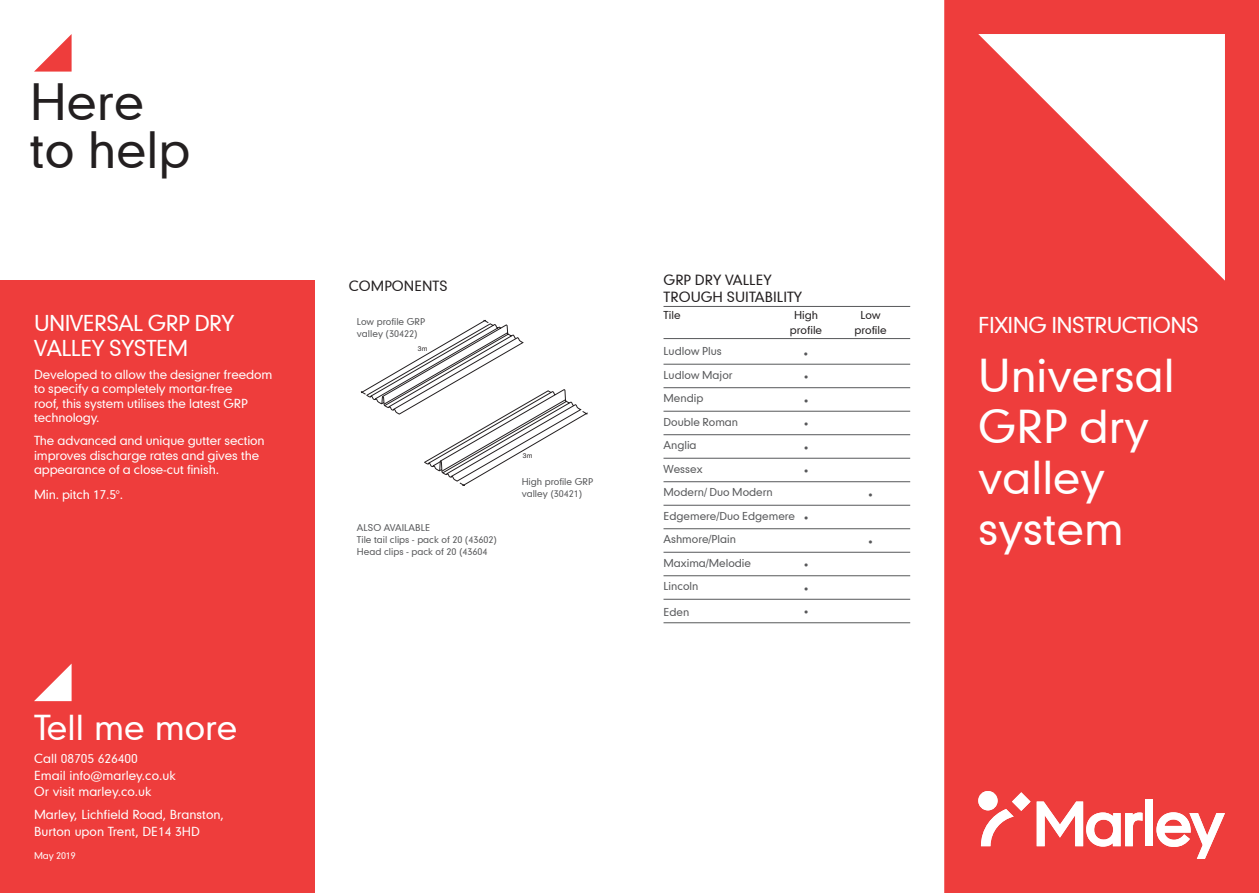
<style>
.page{position:relative;width:1259px;height:893px;background:#fff}
.page>*{position:absolute;margin:0;border:0;box-sizing:border-box;transform-origin:0 0}
.t1{font:48px/48px "Geometric 706 BT Medium B";color:#231f20}
.t2{font:43.5px/51px "Geometric 706 BT Medium B";color:#fff}
.t3{font:33px "Geometric 706 BT Medium B";color:#fff}
.t4{font:21px/25.5px "Geometric 706 BT Medium B";letter-spacing:-.03em;color:#fff}
.t5{font:13.5px/16.5px "Geometric 706 BT Medium B";color:#231f20}
.t6{font:12px/14.4px "Geometric 706 BT Medium B";letter-spacing:-.01em;color:#fff}
.t7{font:10.5px "Geometric 706 BT Medium B";color:#57585a}
.t8{font:10.5px "Geometric 706 BT Medium B";color:#231f20}
.t9{font:9px/12px "Geometric 706 BT Medium B";color:#57585a}
.t10{font:9px "Geometric 706 BT Medium B";letter-spacing:-.015em;color:#fff}
.t11{font:6.75px "Helvetica Neue";color:#231f20}
</style>
<div class="page">
<div style="left:944px;top:0;width:315px;height:893px;background:#ee3d3c"></div>
<svg style="left:978px;top:34px;width:247px;height:247px"></svg>
<div style="left:1145px;top:799px;width:8px;height:47px;background:#fff"></div>
<svg style="left:1156px;top:812px;width:69px;height:47px"></svg>
<svg style="left:978px;top:791px;width:19px;height:19px"></svg>
<svg style="left:981px;top:792px;width:49px;height:54px"></svg>
<svg style="left:1036px;top:801px;width:106px;height:46px"></svg>
<div style="left:0;top:281px;width:315px;height:612px;background:#ee3d3c"></div>
<svg style="left:34px;top:34px;width:38px;height:38px"></svg>
<svg style="left:34px;top:664px;width:38px;height:37px"></svg>
<svg style="left:361px;top:320px;width:227px;height:166px"></svg>
<hr style="left:663px;top:306px;width:247px;height:1px;background:#57585a">
<hr style="left:663px;top:338px;width:247px;height:1px;background:#57585a">
<hr style="left:663px;top:364px;width:247px;height:1px;background:#57585a">
<hr style="left:663px;top:387px;width:247px;height:1px;background:#57585a">
<hr style="left:663px;top:411px;width:247px;height:1px;background:#57585a">
<hr style="left:663px;top:434px;width:247px;height:1px;background:#57585a">
<hr style="left:663px;top:458px;width:247px;height:1px;background:#57585a">
<hr style="left:663px;top:481px;width:247px;height:1px;background:#57585a">
<hr style="left:663px;top:505px;width:247px;height:1px;background:#57585a">
<hr style="left:663px;top:528px;width:247px;height:1px;background:#57585a">
<hr style="left:663px;top:552px;width:247px;height:1px;background:#57585a">
<hr style="left:663px;top:575px;width:247px;height:1px;background:#57585a">
<hr style="left:663px;top:599px;width:247px;height:1px;background:#57585a">
<hr style="left:663px;top:622px;width:247px;height:1px;background:#57585a">
<h1 class="t1" style="left:30px;top:77px;width:162px">Here to help</h1>
<h3 class="t4" style="left:34px;top:309px;width:202px">UNIVERSAL GRP DRY<br>VALLEY SYSTEM</h3>
<p class="t6" style="left:34px;top:367px;width:240px">Developed to allow the designer freedom to specify a completely mortar-free<br>roof, this system utilises the latest GRP technology.</p>
<p class="t6" style="left:34px;top:433px;width:232px">The advanced and unique gutter section improves discharge rates and gives the appearance of a close-cut finish.</p>
<p class="t6" style="left:34px;top:487px;width:91px">Min. pitch 17.5°.</p>
<h3 class="t3" style="left:34px;top:706px;width:205px">Tell me more</h3>
<p class="t6" style="left:34px;top:750px;width:143px;line-height:16.5px">Call 08705 626400<br>Email info@marley.co.uk<br>Or visit marley.co.uk</p>
<p class="t6" style="left:34px;top:806px;width:191px;line-height:16.5px">Marley, Lichfield Road, Branston,<br>Burton upon Trent, DE14 3HD</p>
<p class="t10" style="left:34px;top:850px;width:43px">May 2019</p>
<p class="t5" style="left:349px;top:277px;width:100px">COMPONENTS</p>
<p class="t9" style="left:357px;top:315px;width:70px">Low profile GRP valley (30422)</p>
<p class="t11" style="left:418px;top:344px;width:11px">3m</p>
<p class="t9" style="left:357px;top:521px;width:142px">ALSO AVAILABLE<br>Tile tail clips - pack of 20 (43602)<br>Head clips - pack of 20 (43604</p>
<p class="t11" style="left:523px;top:451px;width:11px">3m</p>
<p class="t9" style="left:522px;top:475px;width:73px">High profile GRP valley (30421)</p>
<p class="t5" style="left:663px;top:272px;width:140px">GRP DRY VALLEY<br>TROUGH SUITABILITY</p>
<p class="t8" style="left:663px;top:308px;width:19px">Tile</p>
<p class="t8" style="left:794px;top:308px;width:25px">High</p>
<p class="t8" style="left:860px;top:308px;width:22px">Low</p>
<p class="t8" style="left:790px;top:323px;width:34px">profile</p>
<p class="t8" style="left:854px;top:323px;width:34px">profile</p>
<p class="t7" style="left:663px;top:344px;width:60px">Ludlow Plus</p>
<p class="t7" style="left:803px;top:347px;width:8px">•</p>
<p class="t7" style="left:663px;top:368px;width:70px">Ludlow Major</p>
<p class="t7" style="left:803px;top:370px;width:8px">•</p>
<p class="t7" style="left:663px;top:391px;width:41px">Mendip</p>
<p class="t7" style="left:803px;top:394px;width:8px">•</p>
<p class="t7" style="left:663px;top:415px;width:76px">Double Roman</p>
<p class="t7" style="left:803px;top:417px;width:8px">•</p>
<p class="t7" style="left:663px;top:438px;width:35px">Anglia</p>
<p class="t7" style="left:803px;top:441px;width:8px">•</p>
<p class="t7" style="left:663px;top:462px;width:40px">Wessex</p>
<p class="t7" style="left:803px;top:464px;width:8px">•</p>
<p class="t7" style="left:663px;top:485px;width:111px">Modern/ Duo Modern</p>
<p class="t7" style="left:867px;top:488px;width:8px">•</p>
<p class="t7" style="left:663px;top:509px;width:147px">Edgemere/Duo Edgemere •</p>
<p class="t7" style="left:663px;top:532px;width:74px">Ashmore/Plain</p>
<p class="t7" style="left:867px;top:535px;width:8px">•</p>
<p class="t7" style="left:663px;top:556px;width:89px">Maxima/Melodie</p>
<p class="t7" style="left:803px;top:558px;width:8px">•</p>
<p class="t7" style="left:663px;top:579px;width:36px">Lincoln</p>
<p class="t7" style="left:803px;top:582px;width:8px">•</p>
<p class="t7" style="left:663px;top:605px;width:27px">Eden</p>
<p class="t7" style="left:803px;top:605px;width:8px">•</p>
<h3 class="t4" style="left:978px;top:312px;width:222px">FIXING INSTRUCTIONS</h3>
<h2 class="t2" style="left:978px;top:349px;width:198px">Universal<br>GRP dry valley system</h2>
</div>
